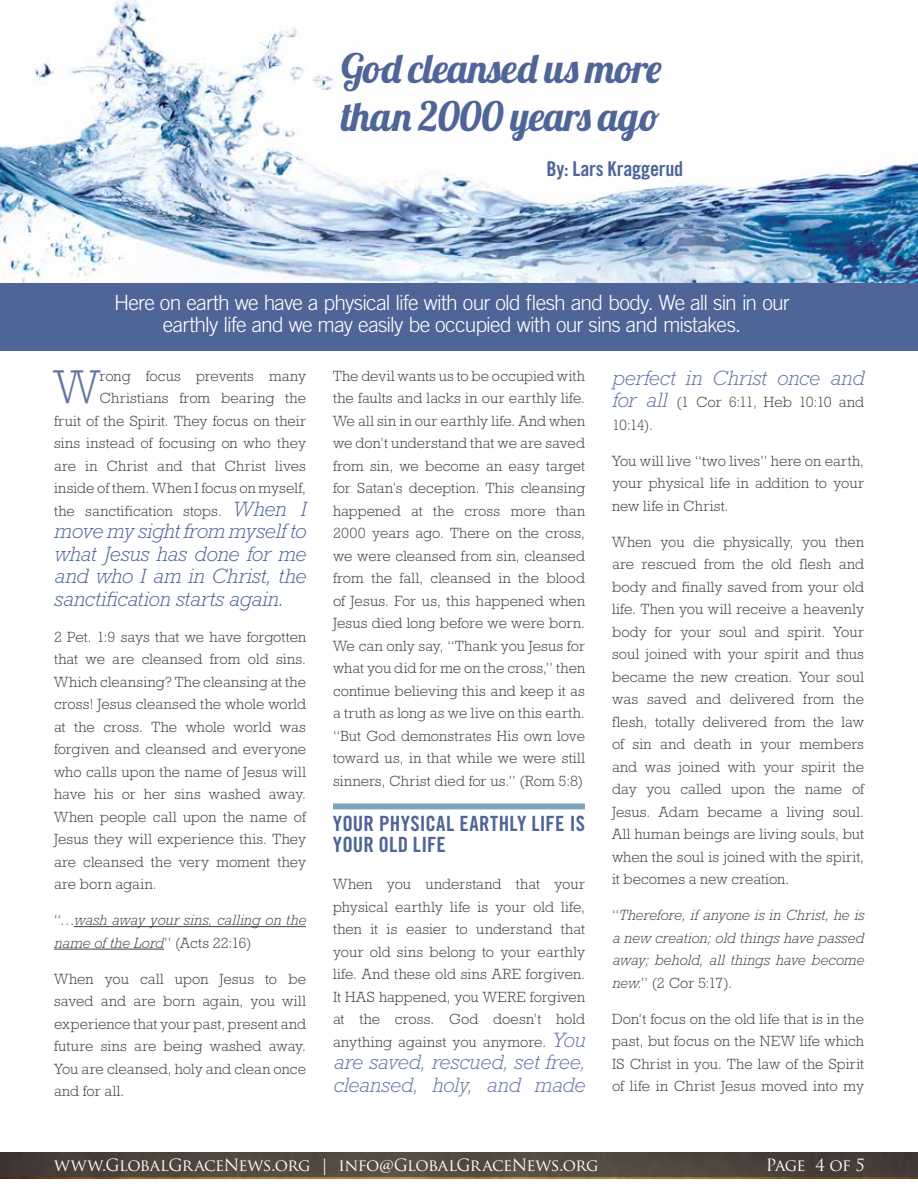
<style>
.page{position:relative;width:918px;height:1188px;background:#fff}
.page>*{position:absolute;margin:0;border:0;box-sizing:border-box;transform-origin:0 0}
.t1{font:300 48.15px "Rockwell Std";color:#6174a2}
.t2{font:40.5px/48px "Lobster 1.4";letter-spacing:-.015em;color:#4f6598}
.t3{font:300 21px/22.5px "Trade Gothic LT Std";letter-spacing:-.035em;color:#fff;text-align:center}
.t4{font:italic 300 21px/22.5px "Rockwell Std";color:#4f6598;text-align:justify}
.t5{font:italic 300 21px/22.5px "Rockwell Std";letter-spacing:-.005em;color:#6174a2}
.t6{font:21px/21px "Trade Gothic LT Std Bd Cn 20";letter-spacing:.005em;color:#4f6598}
.t7{font:20.4px "Trade Gothic LT Std Bd Cn 20";letter-spacing:-.01em;color:#4f6598}
.t8{font:16.5px "Trajan Pro";letter-spacing:-.03em;color:#fff}
.t9{font:300 15px/22.5px "Rockwell Std";letter-spacing:.005em;color:#414042;text-align:justify}
.t10{font:italic 300 15px/22.5px "Rockwell Std";letter-spacing:.005em;color:#414042}
.s1{font-style:italic;font-size:21px;color:#4f6598}
.s2{font-style:normal}
.s3{font-style:italic;font-size:21px;color:#6174a2}
</style>
<div class="page">
<hr style="left:74px;top:926px;width:232px;height:1px;background:#414042">
<hr style="left:54px;top:949px;width:110px;height:1px;background:#414042">
<img style="left:0;top:0;width:918px;height:283px">
<div style="left:0;top:283px;width:918px;height:68px;background:#4f6598"></div>
<div style="left:333px;top:803px;width:252px;height:6px;background:#7ea5be"></div>
<img style="left:0;top:1177px;width:918px;height:1px">
<svg style="left:0;top:1153px;width:918px;height:24px;background:#4d453d"></svg>
<h2 class="t2" style="left:341px;top:44px;width:322px">God cleansed us more than 2000 years ago</h2>
<h3 class="t7" style="left:546px;top:156px;width:138px">By: Lars Kraggerud</h3>
<h3 class="t3" style="left:114px;top:291px;width:677px">Here on earth we have a physical life with our old flesh and body. We all sin in our earthly life and we may easily be occupied with our sins and mistakes.</h3>
<p class="t9" style="left:54px;top:364px;width:254px;text-align:right">rong focus prevents many Christians from bearing the<br>fruit of the Spirit. They focus on their sins instead of focusing on who they are in Christ and that Christ lives inside of them. When I focus on myself, the sanctification stops. <span class="s1">When I</span></p>
<h3 class="t4" style="left:54px;top:520px;width:254px">move my sight from myself to what Jesus has done for me and who I am in Christ, the sanctification starts again.</h3>
<p class="t9" style="left:54px;top:625px;width:254px">2 Pet. 1:9 says that we have forgotten that we are cleansed from old sins.<br>Which cleansing? The cleansing at the cross! Jesus cleansed the whole world at the cross. The whole world was forgiven and cleansed and everyone who calls upon the name of Jesus will have his or her sins washed away.<br>When people call upon the name of Jesus they will experience this. They are cleansed the very moment they are born again.</p>
<p class="t10" style="left:54px;top:909px;width:253px"><span class="s2">“…</span>wash away your sins, calling on the name of the Lord<span class="s2">” (Acts 22:16)</span></p>
<p class="t9" style="left:54px;top:967px;width:254px">When you call upon Jesus to be saved and are born again, you will experience that your past, present and future sins are being washed away.<br>You are cleansed, holy and clean once and for all.</p>
<h1 class="t1" style="left:54px;top:360px;width:47px">W</h1>
<p class="t9" style="left:333px;top:364px;width:254px">The devil wants us to be occupied with the faults and lacks in our earthly life.<br>We all sin in our earthly life. And when we don’t understand that we are saved from sin, we become an easy target for Satan’s deception. This cleansing happened at the cross more than 2000 years ago. There on the cross, we were cleansed from sin, cleansed from the fall, cleansed in the blood of Jesus. For us, this happened when Jesus died long before we were born.<br>We can only say, “Thank you Jesus for what you did for me on the cross,” then continue believing this and keep it as a truth as long as we live on this earth. “But God demonstrates His own love toward us, in that while we were still sinners, Christ died for us.” (Rom 5:8)</p>
<h3 class="t6" style="left:333px;top:813px;width:254px">YOUR PHYSICAL EARTHLY LIFE IS<br>YOUR OLD LIFE</h3>
<p class="t9" style="left:333px;top:873px;width:254px">When you understand that your physical earthly life is your old life, then it is easier to understand that your old sins belong to your earthly life. And these old sins ARE forgiven.<br>It HAS happened, you WERE forgiven at the cross. God doesn’t hold anything against you anymore. <span class="s3">You</span></p>
<h3 class="t5" style="left:333px;top:1051px;width:254px">are saved, rescued, set free, cleansed, holy, and made</h3>
<h3 class="t5" style="left:612px;top:366px;width:253px">perfect in Christ once and</h3>
<p class="t9" style="left:612px;top:391px;width:253px"><span class="s3">for all</span> (1 Cor 6:11, Heb 10:10 and<br>10:14).</p>
<p class="t9" style="left:612px;top:449px;width:254px">You will live “two lives” here on earth, your physical life in addition to your new life in Christ.</p>
<p class="t9" style="left:612px;top:530px;width:254px">When you die physically, you then are rescued from the old flesh and body and finally saved from your old life. Then you will receive a heavenly body for your soul and spirit. Your soul joined with your spirit and thus became the new creation. Your soul was saved and delivered from the flesh, totally delivered from the law of sin and death in your members and was joined with your spirit the day you called upon the name of Jesus. Adam became a living soul.<br>All human beings are living souls, but when the soul is joined with the spirit, it becomes a new creation.</p>
<p class="t10" style="left:612px;top:904px;width:254px;text-align:justify"><span class="s2">“</span>Therefore, if anyone is in Christ, he is a new creation; old things have passed away; behold, all things have become new.<span class="s2">” (2 Cor 5:17).</span></p>
<p class="t9" style="left:612px;top:1007px;width:254px">Don’t focus on the old life that is in the past, but focus on the NEW life which IS Christ in you. The law of the Spirit of life in Christ Jesus moved into my</p>
<p class="t8" style="left:54px;top:1154px;width:546px">www.GlobalGraceNews.org | info@GlobalGraceNews.org</p>
<p class="t8" style="left:766px;top:1154px;width:101px">Page 4 of 5</p>
</div>
